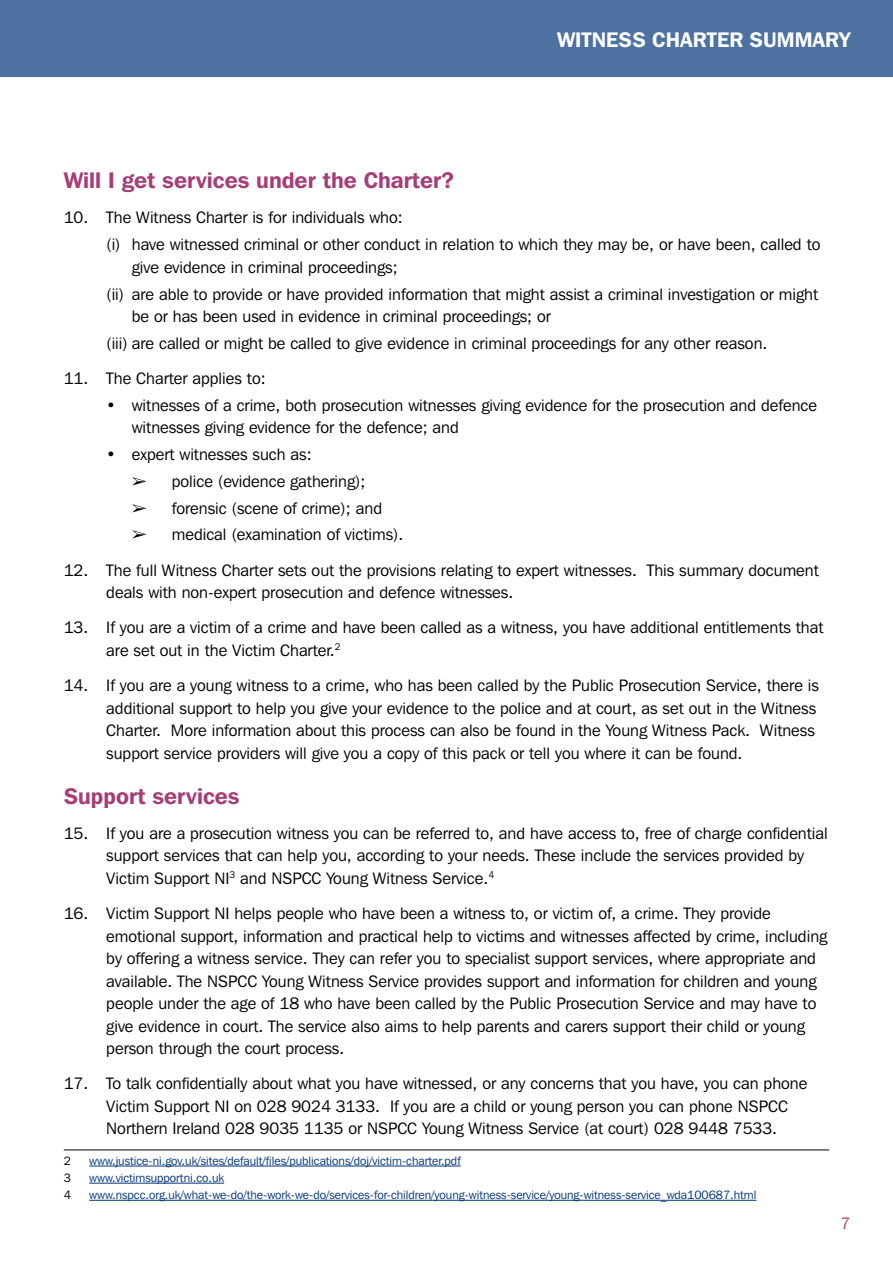
<style>
.page{position:relative;width:893px;height:1263px;background:#fff}
.page>*{position:absolute;margin:0;border:0;box-sizing:border-box;transform-origin:0 0}
.t1{font:600 22.5px "Franklin Gothic IT Cby BT";color:#a63d76}
.t2{font:600 21px "Franklin Gothic IT Cby BT";color:#fff}
.t3{font:16.5px/22.5px "Franklin Gothic IT Cby BT";color:#000}
.t4{font:16.5px "Franklin Gothic IT Cby BT";color:#a63d76}
.t5{font:12px "Franklin Gothic IT Cby BT";color:#003579}
.t6{font:12px "Franklin Gothic IT Cby BT";color:#000}
</style>
<div class="page">
<div style="left:0;top:0;width:893px;height:77px;background:#4d72a2"></div>
<hr style="left:64px;top:1149px;width:765px;height:1px;background:#000">
<hr style="left:89px;top:1166px;width:372px;height:1px;background:#003579">
<hr style="left:89px;top:1183px;width:135px;height:1px;background:#003579">
<hr style="left:89px;top:1200px;width:667px;height:1px;background:#003579">
<p class="t2" style="left:557px;top:26px;width:295px">WITNESS CHARTER SUMMARY</p>
<h1 class="t1" style="left:64px;top:166px;width:392px">Will I get services under the Charter?</h1>
<p class="t3" style="left:106px;top:204px;width:716px;line-height:26.7px;text-indent:-43px">10. The Witness Charter is for individuals who:<br>(i) have witnessed criminal or other conduct in relation to which they may be, or have been, called to</p>
<p class="t3" style="left:106px;top:253px;width:713px;line-height:26.7px;text-indent:26px">give evidence in criminal proceedings;<br>(ii) are able to provide or have provided information that might assist a criminal investigation or might</p>
<p class="t3" style="left:106px;top:303px;width:663px;line-height:26.7px;text-indent:26px">be or has been used in evidence in criminal proceedings; or<br>(iii) are called or might be called to give evidence in criminal proceedings for any other reason.</p>
<p class="t3" style="left:64px;top:367px;width:203px">11. The Charter applies to:</p>
<p class="t3" style="left:132px;top:393px;width:687px;text-indent:-26px">• witnesses of a crime, both prosecution witnesses giving evidence for the prosecution and defence witnesses giving evidence for the defence; and</p>
<p class="t3" style="left:106px;top:443px;width:207px">• expert witnesses such as:</p>
<p class="t3" style="left:132px;top:469px;width:235px">➢ police (evidence gathering);</p>
<p class="t3" style="left:132px;top:496px;width:252px">➢ forensic (scene of crime); and</p>
<p class="t3" style="left:132px;top:523px;width:273px">➢ medical (examination of victims).</p>
<p class="t3" style="left:106px;top:558px;width:714px;text-indent:-43px">12. The full Witness Charter sets out the provisions relating to expert witnesses. This summary document deals with non-expert prosecution and defence witnesses.</p>
<p class="t3" style="left:106px;top:616px;width:719px;text-indent:-43px">13. If you are a victim of a crime and have been called as a witness, you have additional entitlements that are set out in the Victim Charter.<sup>2</sup></p>
<p class="t3" style="left:106px;top:674px;width:714px;text-indent:-43px">14. If you are a young witness to a crime, who has been called by the Public Prosecution Service, there is additional support to help you give your evidence to the police and at court, as set out in the Witness Charter. More information about this process can also be found in the Young Witness Pack. Witness support service providers will give you a copy of this pack or tell you where it can be found.</p>
<h1 class="t1" style="left:64px;top:781px;width:177px">Support services</h1>
<p class="t3" style="left:106px;top:822px;width:723px;text-indent:-43px">15. If you are a prosecution witness you can be referred to, and have access to, free of charge confidential support services that can help you, according to your needs. These include the services provided by<br>Victim Support NI<sup>3</sup> and NSPCC Young Witness Service.<sup>4</sup></p>
<p class="t3" style="left:106px;top:902px;width:722px;text-indent:-43px">16. Victim Support NI helps people who have been a witness to, or victim of, a crime. They provide emotional support, information and practical help to victims and witnesses affected by crime, including by offering a witness service. They can refer you to specialist support services, where appropriate and available. The NSPCC Young Witness Service provides support and information for children and young people under the age of 18 who have been called by the Public Prosecution Service and may have to give evidence in court. The service also aims to help parents and carers support their child or young person through the court process.</p>
<p class="t3" style="left:106px;top:1072px;width:703px;text-indent:-43px">17. To talk confidentially about what you have witnessed, or any concerns that you have, you can phone<br>Victim Support NI on 028 9024 3133. If you are a child or young person you can phone NSPCC<br>Northern Ireland 028 9035 1135 or NSPCC Young Witness Service (at court) 028 9448 7533.</p>
<p class="t6" style="left:64px;top:1153px;width:9px">2</p>
<p class="t5" style="left:89px;top:1153px;width:373px">www.justice-ni.gov.uk/sites/default/files/publications/doj/victim-charter.pdf</p>
<p class="t6" style="left:64px;top:1170px;width:9px">3</p>
<p class="t5" style="left:89px;top:1170px;width:136px">www.victimsupportni.co.uk</p>
<p class="t6" style="left:64px;top:1187px;width:9px">4</p>
<p class="t5" style="left:89px;top:1187px;width:669px">www.nspcc.org.uk/what-we-do/the-work-we-do/services-for-children/young-witness-service/young-witness-service_wda100687.html</p>
<p class="t4" style="left:841px;top:1213px;width:11px">7</p>
</div>
